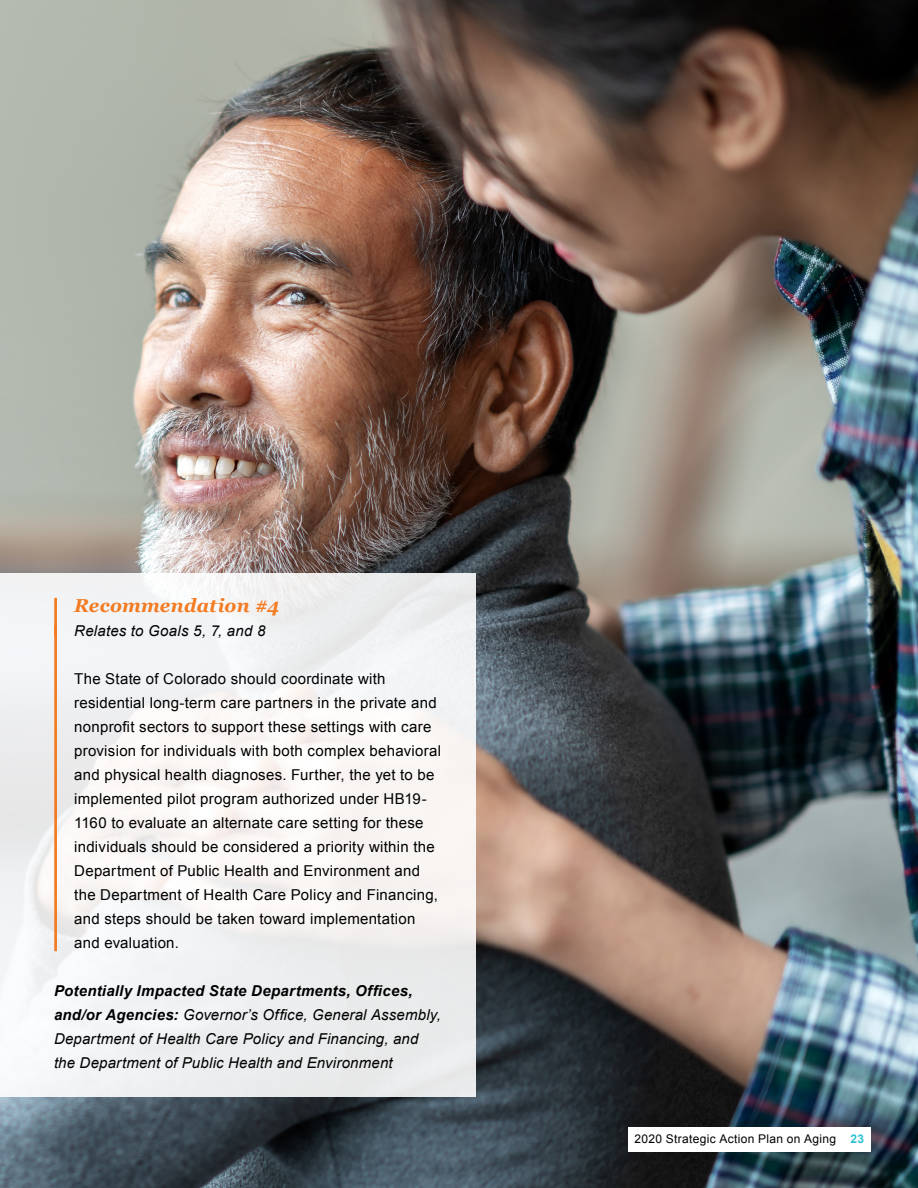
<style>
.page{position:relative;width:918px;height:1188px;background:#fff}
.page>*{position:absolute;margin:0;border:0;box-sizing:border-box;transform-origin:0 0}
.t1{font:italic 700 18.75px "Georgia";letter-spacing:.01em;color:#f37b21}
.t2{font:15px/24px "Arial";letter-spacing:.02em;color:#000}
.t3{font:italic 15px/24px "Arial";letter-spacing:.01em;color:#000}
.t4{font:12px "Arial";letter-spacing:.03em;color:#000}
.s1{font-weight:700}
.s2{font-weight:700;color:#2fc0d3}
</style>
<div class="page">
<img style="left:0;top:0;width:918px;height:1188px">
<div style="left:0;top:573px;width:476px;height:524px;background:#f3f3f3"></div>
<hr style="left:54px;top:598px;width:3px;height:38px;background:#f37b21">
<hr style="left:54px;top:625px;width:3px;height:326px;background:#f37b21">
<svg style="left:628px;top:1127px;width:243px;height:25px"></svg>
<p class="t1" style="left:74px;top:592px;width:207px">Recommendation #4</p>
<p class="t3" style="left:74px;top:619px;width:193px">Relates to Goals 5, 7, and 8</p>
<p class="t2" style="left:74px;top:667px;width:368px">The State of Colorado should coordinate with residential long-term care partners in the private and nonprofit sectors to support these settings with care provision for individuals with both complex behavioral and physical health diagnoses. Further, the yet to be implemented pilot program authorized under HB19- 1160 to evaluate an alternate care setting for these individuals should be considered a priority within the Department of Public Health and Environment and the Department of Health Care Policy and Financing, and steps should be taken toward implementation and evaluation.</p>
<p class="t3" style="left:54px;top:979px;width:388px"><span class="s1">Potentially Impacted State Departments, Offices, and/or Agencies:</span> Governor’s Office, General Assembly, Department of Health Care Policy and Financing, and the Department of Public Health and Environment</p>
<p class="t4" style="left:635px;top:1131px;width:231px">2020 Strategic Action Plan on Aging <span class="s2">23</span></p>
</div>
